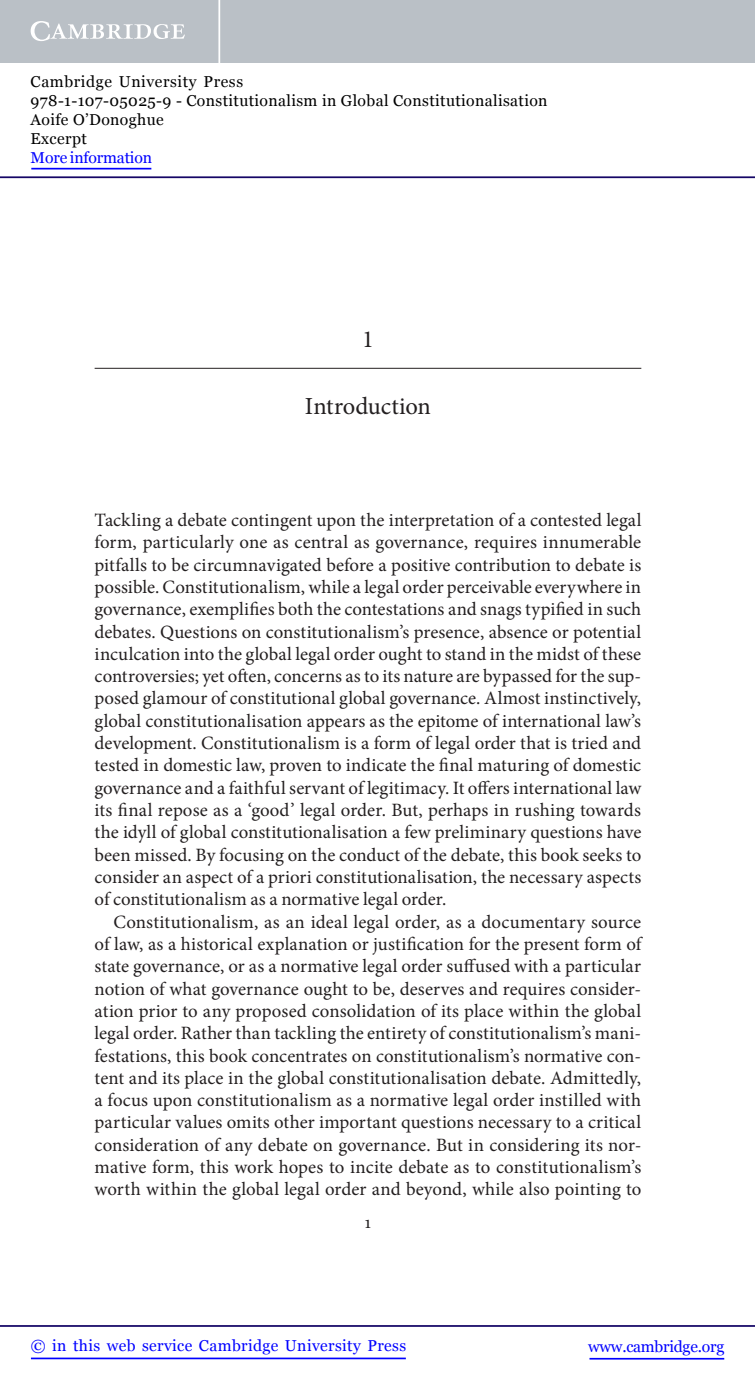
<style>
.page{position:relative;width:755px;height:1385px;background:#fff}
.page>*{position:absolute;margin:0;border:0;box-sizing:border-box;transform-origin:0 0}
.t1{font:24.5px "Minion Pro";color:#231f20}
.t2{font:18.9px/22.2px "Minion Pro";color:#231f20;text-align:justify}
.t3{font:18.38px "Minion Pro";color:#231f20}
.t4{font:15.75px/18.9px "Georgia";letter-spacing:.025em;color:#000}
.t5{font:15.75px "Georgia";letter-spacing:.025em;color:#00f}
.t6{font:15.75px "Georgia";letter-spacing:-.015em;color:#00f}
.t7{font:15.75px "Georgia";letter-spacing:-.01em;color:#00f}
</style>
<div class="page">
<hr style="left:94px;top:368px;width:546px;height:1px;background:#231f20">
<hr style="left:589px;top:1358px;width:134px;height:1px;background:#00f">
<hr style="left:0;top:1325px;width:754px;height:2px;background:#150666">
<hr style="left:31px;top:1357px;width:374px;height:2px;background:#00f">
<div style="left:0;top:0;width:754px;height:63px;background:#bac0c6"></div>
<svg style="left:31px;top:21px;width:154px;height:20px"></svg>
<hr style="left:218px;top:0;width:2px;height:63px;background:#fff">
<hr style="left:0;top:176px;width:754px;height:2px;background:#150666">
<hr style="left:31px;top:168px;width:120px;height:1px;background:#00f">
<p class="t4" style="left:31px;top:73px;width:518px">Cambridge University Press<br>978-1-107-05025-9 - Constitutionalism in Global Constitutionalisation<br>Aoife O’Donoghue<br>Excerpt</p>
<p class="t7" style="left:31px;top:148px;width:123px">More information</p>
<p class="t1" style="left:362px;top:329px;width:13px">1</p>
<p class="t1" style="left:305px;top:396px;width:127px">Introduction</p>
<p class="t2" style="left:94px;top:510px;width:548px">Tackling a debate contingent upon the interpretation of a contested legal form, particularly one as central as governance, requires innumerable pitfalls to be circumnavigated before a positive contribution to debate is possible. Constitutionalism, while a legal order perceivable everywhere in governance, exemplifies both the contestations and snags typified in such debates. Questions on constitutionalism’s presence, absence or potential inculcation into the global legal order ought to stand in the midst of these controversies; yet often, concerns as to its nature are bypassed for the sup&shy;posed glamour of constitutional global governance. Almost instinctively, global constitutionalisation appears as the epitome of international law’s development. Constitutionalism is a form of legal order that is tried and tested in domestic law, proven to indicate the final maturing of domestic governance and a faithful servant of legitimacy. It offers international law its final repose as a ‘good’ legal order. But, perhaps in rushing towards the idyll of global constitutionalisation a few preliminary questions have been missed. By focusing on the conduct of the debate, this book seeks to consider an aspect of a priori constitutionalisation, the necessary aspects of constitutionalism as a normative legal order.</p>
<p class="t2" style="left:94px;top:912px;width:549px;text-indent:19px">Constitutionalism, as an ideal legal order, as a documentary source of law, as a historical explanation or justification for the present form of state governance, or as a normative legal order suffused with a particular notion of what governance ought to be, deserves and requires consider&shy;ation prior to any proposed consolidation of its place within the global legal order. Rather than tackling the entirety of constitutionalism’s mani&shy;festations, this book concentrates on constitutionalism’s normative con&shy;tent and its place in the global constitutionalisation debate. Admittedly, a focus upon constitutionalism as a normative legal order instilled with particular values omits other important questions necessary to a critical consideration of any debate on governance. But in considering its nor&shy;mative form, this work hopes to incite debate as to constitutionalism’s worth within the global legal order and beyond, while also pointing to</p>
<p class="t3" style="left:364px;top:1215px;width:8px">1</p>
<p class="t5" style="left:31px;top:1336px;width:376px">© in this web service Cambridge University Press</p>
<p class="t6" style="left:587px;top:1336px;width:137px">www.cambridge.org</p>
</div>
